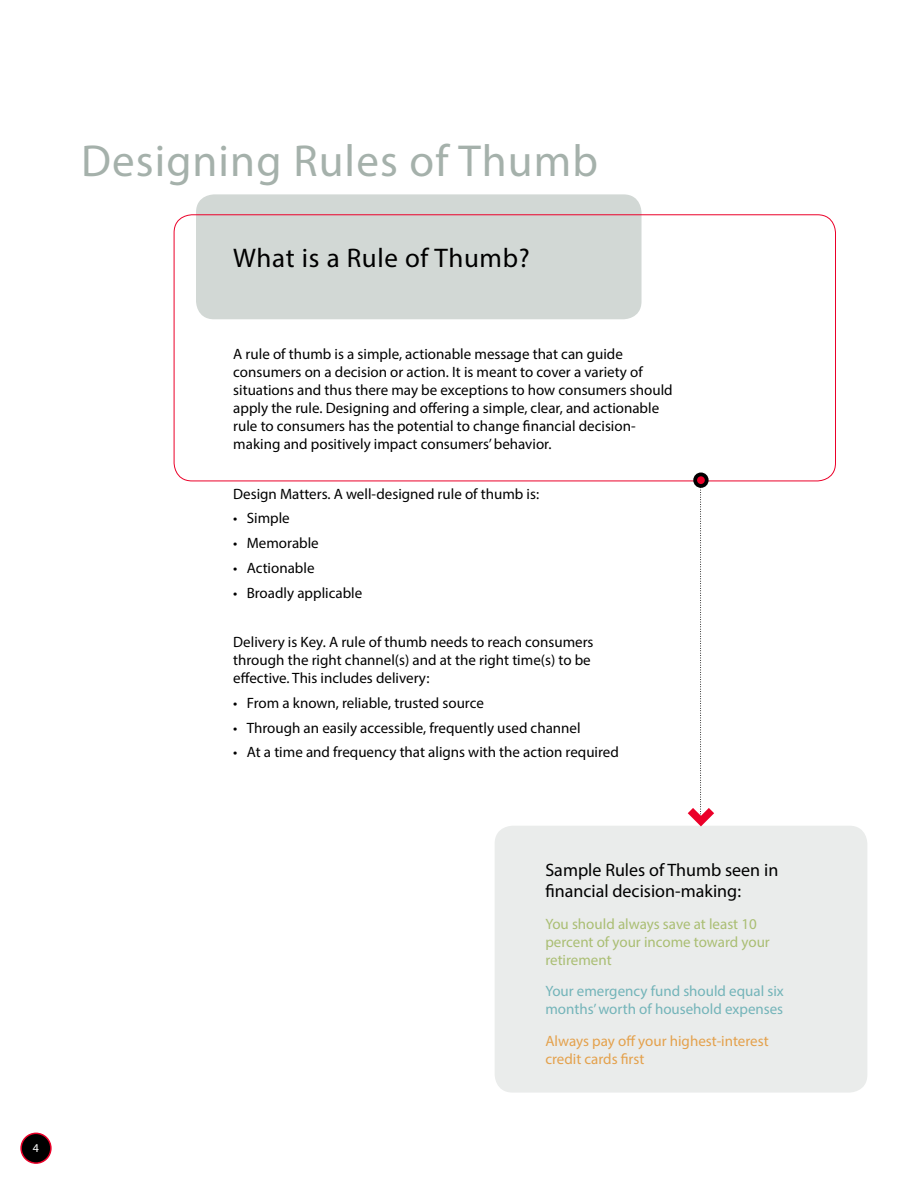
<style>
.page{position:relative;width:918px;height:1188px;background:#fff}
.page>*{position:absolute;margin:0;border:0;box-sizing:border-box;transform-origin:0 0}
.t1{font:45px "Myriad Pro";letter-spacing:.025em;color:#a5b1ab}
.t2{font:27px "Myriad Pro";letter-spacing:.025em;color:#000}
.t3{font:18px/21.6px "Myriad Pro";color:#000}
.t4{font:15px/18px "Myriad Pro";color:#000}
.t5{font:15px/18px "Myriad Pro";color:#aabe73}
.t6{font:15px/18px "Myriad Pro";color:#73b4b9}
.t7{font:15px/18px "Myriad Pro";color:#e4a14c}
.t8{font:12px "Myriad Pro";color:#fff}
</style>
<div class="page">
<div style="left:495px;top:826px;width:372px;height:267px;background:#eaeceb;border-radius:18px"></div>
<div style="left:196px;top:194px;width:446px;height:125px;background:#d2d8d5;border-radius:18px"></div>
<div style="left:695px;top:474px;width:12px;height:12px;background:#eb0029;border-radius:50%"></div>
<div style="left:693px;top:473px;width:16px;height:15px;border:4px solid #000;border-radius:50%"></div>
<svg style="left:680px;top:480px;width:42px;height:347px"></svg>
<div style="left:21px;top:1133px;width:30px;height:30px;background:#000;border-radius:50%"></div>
<div style="left:20px;top:1133px;width:32px;height:31px;border:2px solid #eb0029;border-radius:50%"></div>
<p class="t8" style="left:33px;top:1140px;width:8px">4</p>
<h1 class="t1" style="left:81px;top:133px;width:519px">Designing Rules of Thumb</h1>
<h2 class="t2" style="left:233px;top:242px;width:298px">What is a Rule of Thumb?</h2>
<p class="t4" style="left:233px;top:345px;width:441px">A rule of thumb is a simple, actionable message that can guide consumers on a decision or action. It is meant to cover a variety of situations and thus there may be exceptions to how consumers should apply the rule. Designing and offering a simple, clear, and actionable rule to consumers has the potential to change financial decision&shy;making and positively impact consumers’ behavior.</p>
<p class="t4" style="left:233px;top:484px;width:307px">Design Matters. A well-designed rule of thumb is:</p>
<p class="t4" style="left:233px;top:509px;width:58px">• Simple</p>
<p class="t4" style="left:233px;top:534px;width:87px">• Memorable</p>
<p class="t4" style="left:233px;top:559px;width:83px">• Actionable</p>
<p class="t4" style="left:233px;top:583px;width:130px">• Broadly applicable</p>
<p class="t4" style="left:233px;top:633px;width:362px">Delivery is Key. A rule of thumb needs to reach consumers through the right channel(s) and at the right time(s) to be effective. This includes delivery:</p>
<p class="t4" style="left:233px;top:694px;width:252px">• From a known, reliable, trusted source</p>
<p class="t4" style="left:233px;top:718px;width:349px">• Through an easily accessible, frequently used channel</p>
<p class="t4" style="left:233px;top:743px;width:387px">• At a time and frequency that aligns with the action required</p>
<p class="t3" style="left:545px;top:859px;width:234px">Sample Rules of Thumb seen in financial decision-making:</p>
<p class="t5" style="left:545px;top:915px;width:226px">You should always save at least 10 percent of your income toward your retirement</p>
<p class="t6" style="left:545px;top:982px;width:240px">Your emergency fund should equal six months’ worth of household expenses</p>
<p class="t7" style="left:545px;top:1032px;width:225px">Always pay off your highest-interest credit cards first</p>
</div>
